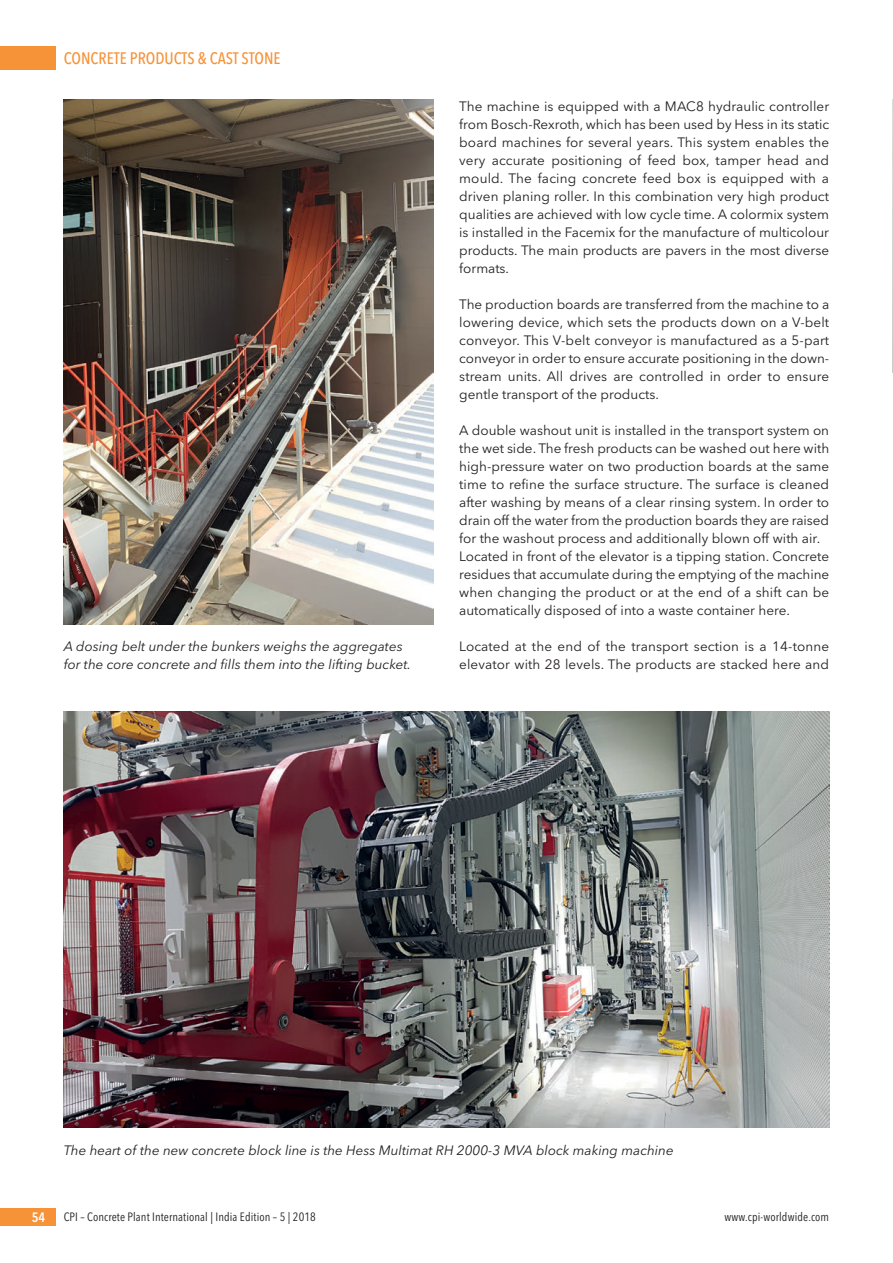
<style>
.page{position:relative;width:893px;height:1263px;background:#fff}
.page>*{position:absolute;margin:0;border:0;box-sizing:border-box;transform-origin:0 0}
.t1{font:500 16.5px "Avenir Next Condensed";color:#f69238}
.t2{font:13.5px/18px "Avenir Next";color:#231f20;text-align:justify}
.t3{font:italic 13.5px/18px "Avenir Next";color:#231f20}
.t4{font:600 13.5px "Avenir Next Condensed";color:#fff}
.t5{font:12px "Avenir Next Condensed";letter-spacing:.01em;color:#231f20}
</style>
<div class="page">
<img style="left:892px;top:100px;width:1px;height:272px">
<div style="left:0;top:47px;width:55px;height:23px;background:#f69238"></div>
<div style="left:0;top:1208px;width:55px;height:18px;background:#f69238"></div>
<img style="left:64px;top:100px;width:370px;height:524px">
<img style="left:64px;top:711px;width:765px;height:417px">
<p class="t1" style="left:64px;top:51px;width:218px">CONCRETE PRODUCTS &amp; CAST STONE</p>
<p class="t3" style="left:64px;top:638px;width:349px">A dosing belt under the bunkers weighs the aggregates for the core concrete and fills them into the lifting bucket.</p>
<p class="t2" style="left:459px;top:98px;width:371px">The machine is equipped with a MAC8 hydraulic controller from Bosch-Rexroth, which has been used by Hess in its static board machines for several years. This system enables the very accurate positioning of feed box, tamper head and mould. The facing concrete feed box is equipped with a driven planing roller. In this combination very high product qualities are achieved with low cycle time. A colormix system is installed in the Facemix for the manufacture of multicolour products. The main products are pavers in the most diverse formats.</p>
<p class="t2" style="left:459px;top:296px;width:371px">The production boards are transferred from the machine to a lowering device, which sets the products down on a V-belt conveyor. This V-belt conveyor is manufactured as a 5-part conveyor in order to ensure accurate positioning in the down&shy;stream units. All drives are controlled in order to ensure gentle transport of the products.</p>
<p class="t2" style="left:459px;top:422px;width:371px;text-align:left">A double washout unit is installed in the transport system on the wet side. The fresh products can be washed out here with high-pressure water on two production boards at the same time to refine the surface structure. The surface is cleaned after washing by means of a clear rinsing system. In order to drain off the water from the production boards they are raised for the washout process and additionally blown off with air.<br>Located in front of the elevator is a tipping station. Concrete residues that accumulate during the emptying of the machine when changing the product or at the end of a shift can be automatically disposed of into a waste container here.</p>
<p class="t2" style="left:459px;top:638px;width:371px">Located at the end of the transport section is a 14-tonne elevator with 28 levels. The products are stacked here and</p>
<p class="t3" style="left:64px;top:1142px;width:611px">The heart of the new concrete block line is the Hess Multimat RH 2000-3 MVA block making machine</p>
<p class="t4" style="left:32px;top:1211px;width:15px">54</p>
<p class="t5" style="left:64px;top:1209px;width:254px">CPI – Concrete Plant International | India Edition – 5 | 2018</p>
<p class="t5" style="left:725px;top:1209px;width:106px">www.cpi-worldwide.com</p>
</div>
